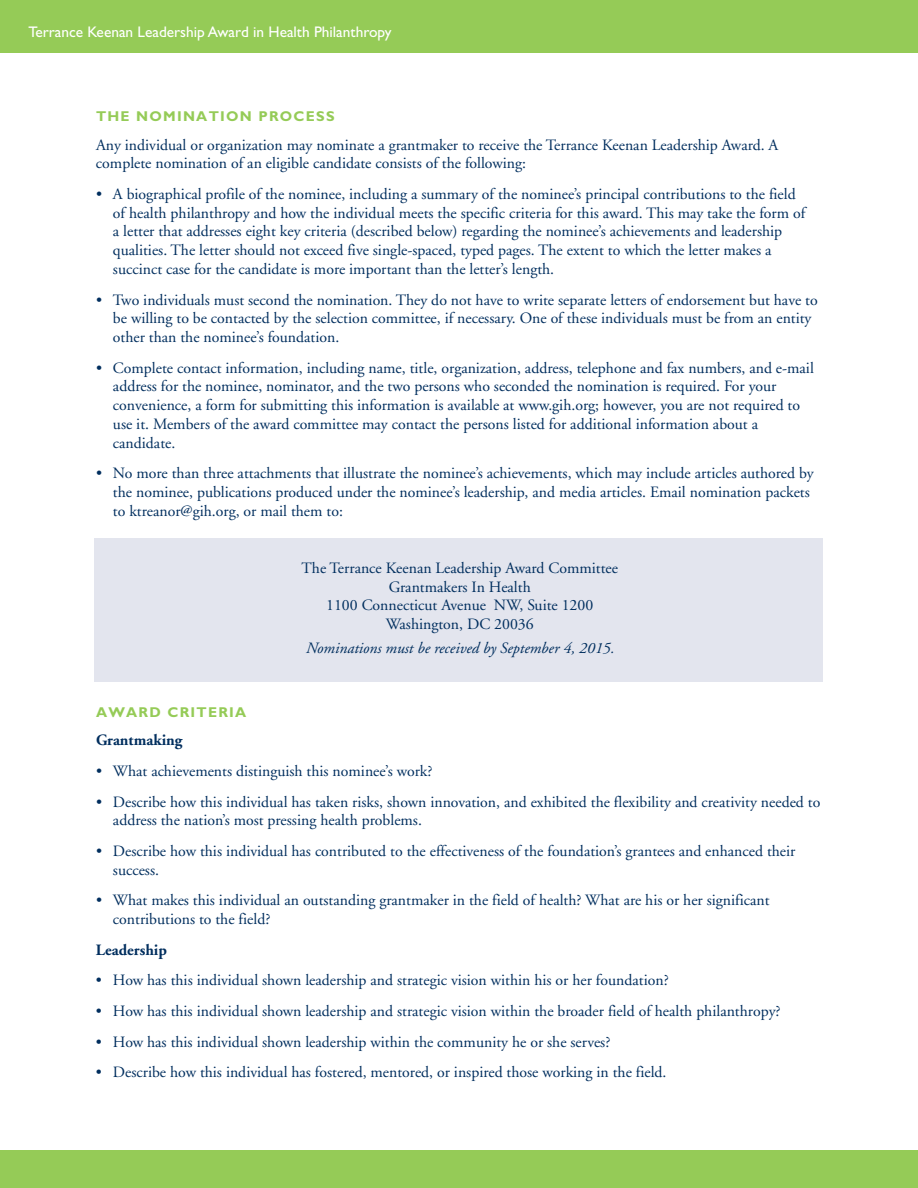
<style>
.page{position:relative;width:918px;height:1188px;background:#fff}
.page>*{position:absolute;margin:0;border:0;box-sizing:border-box;transform-origin:0 0}
.t1{font:15.75px/18.8px "Adobe Garamond";color:#002e5e}
.t2{font:italic 15.75px "Adobe Garamond";color:#002e5e}
.t3{font:700 15.75px "Adobe Garamond";color:#002e5e}
.t4{font:15.3px "Gill Sans";color:#fff}
.t5{font:700 14.25px "Gill Sans";letter-spacing:.09em;color:#95cb57}
</style>
<div class="page">
<div style="left:94px;top:538px;width:730px;height:144px;background:#e3e5ee"></div>
<div style="left:0;top:0;width:918px;height:52px;background:#95cb57"></div>
<div style="left:0;top:1151px;width:918px;height:37px;background:#95cb57"></div>
<p class="t4" style="left:28px;top:27px;width:364px">Terrance Keenan Leadership Award in Health Philanthropy</p>
<p class="t5" style="left:96px;top:111px;width:240px">THE NOMINATION PROCESS</p>
<p class="t1" style="left:96px;top:137px;width:684px">Any individual or organization may nominate a grantmaker to receive the Terrance Keenan Leadership Award. A complete nomination of an eligible candidate consists of the following:</p>
<p class="t1" style="left:113px;top:186px;width:694px;text-indent:-17px">• A biographical profile of the nominee, including a summary of the nominee’s principal contributions to the field of health philanthropy and how the individual meets the specific criteria for this award. This may take the form of a letter that addresses eight key criteria (described below) regarding the nominee’s achievements and leadership qualities. The letter should not exceed five single-spaced, typed pages. The extent to which the letter makes a succinct case for the candidate is more important than the letter’s length.</p>
<p class="t1" style="left:113px;top:292px;width:706px;text-indent:-17px">• Two individuals must second the nomination. They do not have to write separate letters of endorsement but have to be willing to be contacted by the selection committee, if necessary. One of these individuals must be from an entity other than the nominee’s foundation.</p>
<p class="t1" style="left:113px;top:360px;width:702px;text-indent:-17px">• Complete contact information, including name, title, organization, address, telephone and fax numbers, and e-mail address for the nominee, nominator, and the two persons who seconded the nomination is required. For your convenience, a form for submitting this information is available at www.gih.org; however, you are not required to use it. Members of the award committee may contact the persons listed for additional information about a candidate.</p>
<p class="t1" style="left:113px;top:465px;width:702px;text-indent:-17px">• No more than three attachments that illustrate the nominee’s achievements, which may include articles authored by the nominee, publications produced under the nominee’s leadership, and media articles. Email nomination packets to ktreanor@gih.org, or mail them to:</p>
<p class="t1" style="left:302px;top:560px;width:318px;text-align:center">The Terrance Keenan Leadership Award Committee<br>Grantmakers In Health<br>1100 Connecticut Avenue NW, Suite 1200<br>Washington, DC 20036</p>
<p class="t2" style="left:305px;top:642px;width:310px">Nominations must be received by September 4, 2015.</p>
<p class="t5" style="left:96px;top:707px;width:152px">AWARD CRITERIA</p>
<p class="t3" style="left:96px;top:734px;width:88px">Grantmaking</p>
<p class="t1" style="left:96px;top:763px;width:338px">• What achievements distinguish this nominee’s work?</p>
<p class="t1" style="left:113px;top:794px;width:709px;text-indent:-17px">• Describe how this individual has taken risks, shown innovation, and exhibited the flexibility and creativity needed to address the nation’s most pressing health problems.</p>
<p class="t1" style="left:113px;top:843px;width:684px;text-indent:-17px">• Describe how this individual has contributed to the effectiveness of the foundation’s grantees and enhanced their success.</p>
<p class="t1" style="left:113px;top:892px;width:658px;text-indent:-17px">• What makes this individual an outstanding grantmaker in the field of health? What are his or her significant contributions to the field?</p>
<p class="t3" style="left:96px;top:944px;width:73px">Leadership</p>
<p class="t1" style="left:96px;top:972px;width:574px">• How has this individual shown leadership and strategic vision within his or her foundation?</p>
<p class="t1" style="left:96px;top:1003px;width:686px">• How has this individual shown leadership and strategic vision within the broader field of health philanthropy?</p>
<p class="t1" style="left:96px;top:1034px;width:516px">• How has this individual shown leadership within the community he or she serves?</p>
<p class="t1" style="left:96px;top:1064px;width:572px">• Describe how this individual has fostered, mentored, or inspired those working in the field.</p>
</div>
